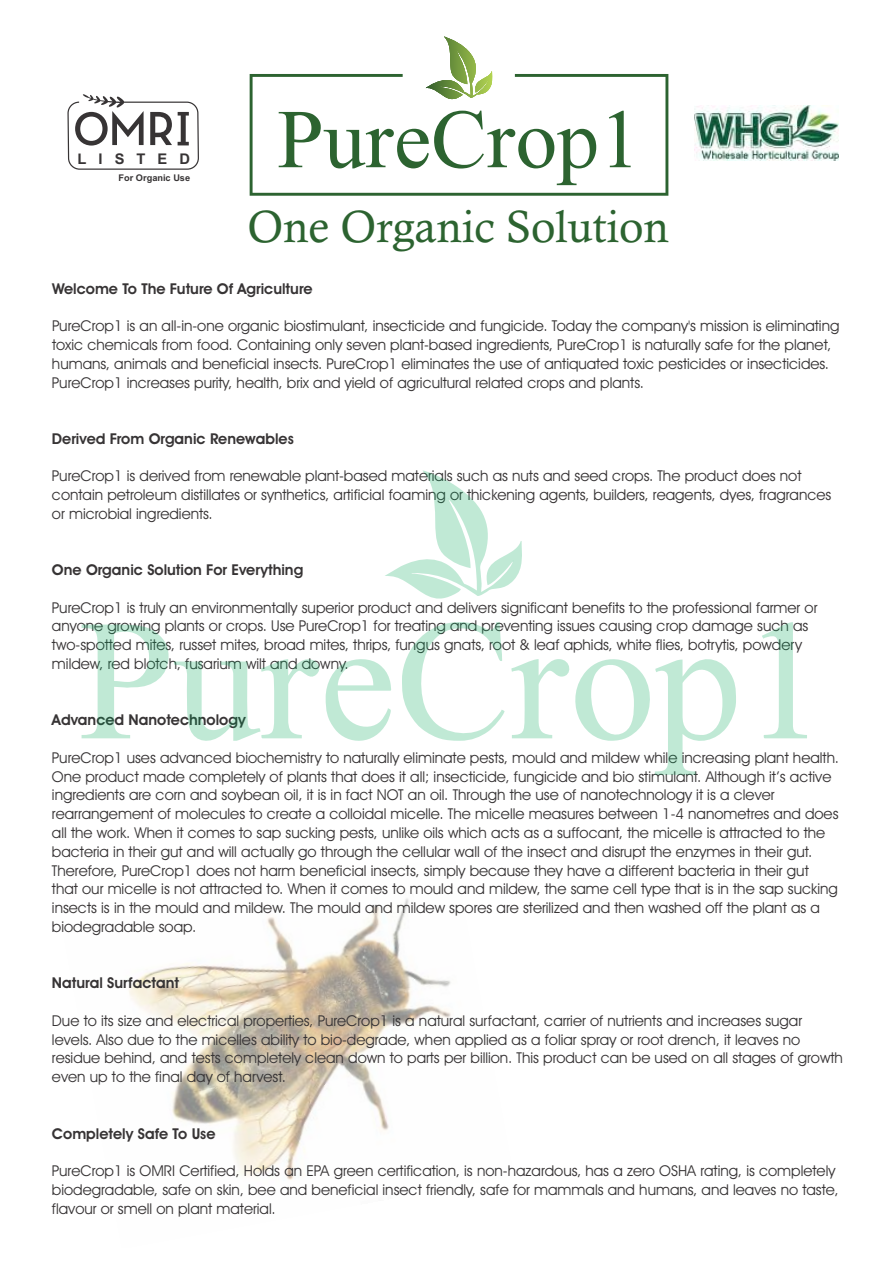
<style>
.page{position:relative;width:893px;height:1263px;background:#fff}
.page>*{position:absolute;margin:0;border:0;box-sizing:border-box;transform-origin:0 0}
.t1{font:45.15px "Calisto";color:#2c6330}
.t2{font:15px/18.8px "Avant Garde IT Cby BT";color:#373435}
.t3{font:600 15px "Avant Garde IT Cby BT";color:#373435}
.t4{font:700 14.7px "Arial";letter-spacing:.82em;color:#373435}
.t5{font:700 9.15px "Arial";color:#373435}
</style>
<div class="page">
<img style="left:129px;top:898px;width:322px;height:282px">
<svg style="left:67px;top:94px;width:132px;height:76px"></svg>
<svg style="left:250px;top:74px;width:418px;height:122px"></svg>
<hr style="left:426px;top:36px;width:1px;height:65px;background:#325d2c">
<hr style="left:427px;top:36px;width:1px;height:65px;background:#345f2c">
<hr style="left:428px;top:36px;width:1px;height:65px;background:#37612d">
<hr style="left:429px;top:36px;width:1px;height:65px;background:#38632d">
<hr style="left:430px;top:36px;width:1px;height:65px;background:#3a652e">
<hr style="left:431px;top:36px;width:1px;height:65px;background:#3c672f">
<hr style="left:432px;top:36px;width:1px;height:65px;background:#3f692f">
<hr style="left:433px;top:36px;width:1px;height:65px;background:#416b30">
<hr style="left:434px;top:36px;width:1px;height:65px;background:#436d31">
<hr style="left:435px;top:36px;width:1px;height:65px;background:#456e31">
<hr style="left:436px;top:36px;width:1px;height:65px;background:#477032">
<hr style="left:437px;top:36px;width:1px;height:65px;background:#497232">
<hr style="left:438px;top:36px;width:1px;height:65px;background:#4b7433">
<hr style="left:439px;top:36px;width:1px;height:65px;background:#4d7634">
<hr style="left:440px;top:36px;width:1px;height:65px;background:#4f7834">
<hr style="left:441px;top:36px;width:1px;height:65px;background:#517a35">
<hr style="left:442px;top:36px;width:1px;height:65px;background:#537c35">
<hr style="left:443px;top:36px;width:1px;height:65px;background:#557e36">
<hr style="left:444px;top:36px;width:1px;height:65px;background:#588037">
<hr style="left:445px;top:36px;width:1px;height:65px;background:#5a8237">
<hr style="left:446px;top:36px;width:1px;height:65px;background:#5c8438">
<hr style="left:447px;top:36px;width:1px;height:65px;background:#5e8538">
<hr style="left:448px;top:36px;width:1px;height:65px;background:#608739">
<hr style="left:449px;top:36px;width:1px;height:65px;background:#62893a">
<hr style="left:450px;top:36px;width:1px;height:65px;background:#648b3a">
<hr style="left:451px;top:36px;width:1px;height:65px;background:#668d3b">
<hr style="left:452px;top:36px;width:1px;height:65px;background:#688f3b">
<hr style="left:453px;top:36px;width:1px;height:65px;background:#6a913c">
<hr style="left:454px;top:36px;width:1px;height:65px;background:#6c933d">
<hr style="left:455px;top:36px;width:1px;height:65px;background:#6e953d">
<hr style="left:456px;top:36px;width:1px;height:65px;background:#71973e">
<hr style="left:457px;top:36px;width:1px;height:65px;background:#73983e">
<hr style="left:458px;top:36px;width:1px;height:65px;background:#749a3f">
<hr style="left:459px;top:36px;width:1px;height:65px;background:#769c3f">
<hr style="left:460px;top:36px;width:1px;height:65px;background:#789d40">
<hr style="left:461px;top:36px;width:1px;height:65px;background:#7a9f41">
<hr style="left:462px;top:36px;width:1px;height:65px;background:#7ca141">
<hr style="left:463px;top:36px;width:1px;height:65px;background:#7ea342">
<hr style="left:464px;top:36px;width:1px;height:65px;background:#80a442">
<hr style="left:465px;top:36px;width:1px;height:65px;background:#81a643">
<hr style="left:466px;top:36px;width:1px;height:65px;background:#83a743">
<hr style="left:467px;top:36px;width:1px;height:65px;background:#85a944">
<hr style="left:468px;top:36px;width:1px;height:65px;background:#87ab44">
<hr style="left:469px;top:36px;width:1px;height:65px;background:#89ad45">
<hr style="left:470px;top:36px;width:1px;height:65px;background:#8baf45">
<hr style="left:471px;top:36px;width:1px;height:65px;background:#8cb046">
<hr style="left:472px;top:36px;width:1px;height:65px;background:#8eb246">
<hr style="left:473px;top:36px;width:1px;height:65px;background:#90b347">
<hr style="left:474px;top:36px;width:1px;height:65px;background:#92b548">
<hr style="left:475px;top:36px;width:1px;height:65px;background:#94b748">
<hr style="left:476px;top:36px;width:1px;height:65px;background:#96b949">
<hr style="left:477px;top:36px;width:1px;height:65px;background:#97ba49">
<hr style="left:478px;top:36px;width:1px;height:65px;background:#99bc4a">
<hr style="left:479px;top:36px;width:1px;height:65px;background:#9bbe4a">
<hr style="left:480px;top:36px;width:1px;height:65px;background:#9dbf4b">
<hr style="left:481px;top:36px;width:1px;height:65px;background:#9fc14b">
<hr style="left:482px;top:36px;width:1px;height:65px;background:#a1c34c">
<hr style="left:483px;top:36px;width:1px;height:65px;background:#a2c44c">
<hr style="left:484px;top:36px;width:1px;height:65px;background:#a4c64d">
<hr style="left:485px;top:36px;width:1px;height:65px;background:#a6c84d">
<hr style="left:486px;top:36px;width:1px;height:65px;background:#a8ca4e">
<hr style="left:487px;top:36px;width:1px;height:65px;background:#aacb4f">
<hr style="left:488px;top:36px;width:1px;height:65px;background:#accd4f">
<hr style="left:489px;top:36px;width:1px;height:65px;background:#adcf50">
<hr style="left:490px;top:36px;width:1px;height:65px;background:#afd050">
<hr style="left:491px;top:36px;width:1px;height:65px;background:#b1d251">
<hr style="left:492px;top:36px;width:4px;height:65px;background:#fff">
<svg style="left:279px;top:111px;width:317px;height:74px"></svg>
<svg style="left:609px;top:111px;width:22px;height:56px"></svg>
<img style="left:694px;top:106px;width:145px;height:54px">
<svg style="left:385px;top:470px;width:137px;height:129px"></svg>
<svg style="left:402px;top:622px;width:103px;height:119px"></svg>
<svg style="left:762px;top:622px;width:45px;height:116px"></svg>
<svg style="left:82px;top:624px;width:309px;height:117px"></svg>
<svg style="left:511px;top:659px;width:225px;height:116px"></svg>
<p class="t4" style="left:78px;top:153px;width:114px">LISTED</p>
<p class="t5" style="left:119px;top:175px;width:73px">For Organic Use</p>
<h1 class="t1" style="left:248px;top:209px;width:422px">One Organic Solution</h1>
<p class="t3" style="left:52px;top:282px;width:262px">Welcome To The Future Of Agriculture</p>
<p class="t2" style="left:52px;top:318px;width:789px">PureCrop1 is an all-in-one organic biostimulant, insecticide and fungicide. Today the company's mission is eliminating toxic chemicals from food. Containing only seven plant-based ingredients, PureCrop1 is naturally safe for the planet, humans, animals and beneficial insects. PureCrop1 eliminates the use of antiquated toxic pesticides or insecticides.<br>PureCrop1 increases purity, health, brix and yield of agricultural related crops and plants.</p>
<p class="t3" style="left:52px;top:432px;width:243px">Derived From Organic Renewables</p>
<p class="t2" style="left:52px;top:468px;width:781px">PureCrop1 is derived from renewable plant-based materials such as nuts and seed crops. The product does not contain petroleum distillates or synthetics, artificial foaming or thickening agents, builders, reagents, dyes, fragrances or microbial ingredients.</p>
<p class="t3" style="left:52px;top:564px;width:253px">One Organic Solution For Everything</p>
<p class="t2" style="left:52px;top:599px;width:767px">PureCrop1 is truly an environmentally superior product and delivers significant benefits to the professional farmer or anyone growing plants or crops. Use PureCrop1 for treating and preventing issues causing crop damage such as two-spotted mites, russet mites, broad mites, thrips, fungus gnats, root &amp; leaf aphids, white flies, botrytis, powdery mildew, red blotch, fusarium wilt and downy.</p>
<p class="t3" style="left:52px;top:714px;width:195px">Advanced Nanotechnology</p>
<p class="t2" style="left:52px;top:750px;width:789px">PureCrop1 uses advanced biochemistry to naturally eliminate pests, mould and mildew while increasing plant health.<br>One product made completely of plants that does it all; insecticide, fungicide and bio stimulant. Although it’s active ingredients are corn and soybean oil, it is in fact NOT an oil. Through the use of nanotechnology it is a clever rearrangement of molecules to create a colloidal micelle. The micelle measures between 1-4 nanometres and does all the work. When it comes to sap sucking pests, unlike oils which acts as a suffocant, the micelle is attracted to the bacteria in their gut and will actually go through the cellular wall of the insect and disrupt the enzymes in their gut.<br>Therefore, PureCrop1 does not harm beneficial insects, simply because they have a different bacteria in their gut<br>that our micelle is not attracted to. When it comes to mould and mildew, the same cell type that is in the sap sucking insects is in the mould and mildew. The mould and mildew spores are sterilized and then washed off the plant as a biodegradable soap.</p>
<p class="t3" style="left:52px;top:977px;width:129px">Natural Surfactant</p>
<p class="t2" style="left:52px;top:1012px;width:792px">Due to its size and electrical properties, PureCrop1 is a natural surfactant, carrier of nutrients and increases sugar levels. Also due to the micelles ability to bio-degrade, when applied as a foliar spray or root drench, it leaves no residue behind, and tests completely clean down to parts per billion. This product can be used on all stages of growth even up to the final day of harvest.</p>
<p class="t3" style="left:52px;top:1127px;width:165px">Completely Safe To Use</p>
<p class="t2" style="left:52px;top:1163px;width:788px">PureCrop1 is OMRI Certified, Holds an EPA green certification, is non-hazardous, has a zero OSHA rating, is completely biodegradable, safe on skin, bee and beneficial insect friendly, safe for mammals and humans, and leaves no taste, flavour or smell on plant material.</p>
</div>
